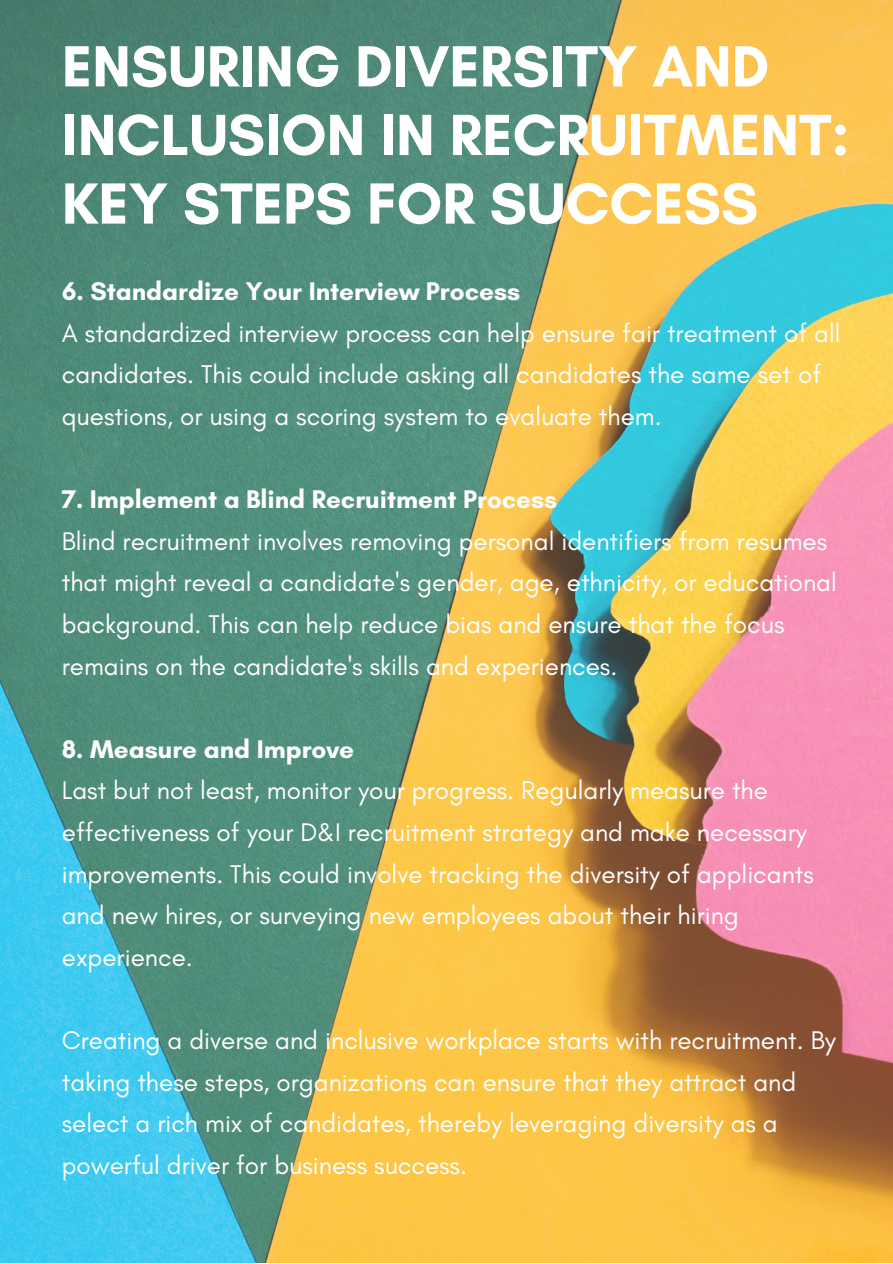
<style>
.page{position:relative;width:893px;height:1264px;background:#fff}
.page>*{position:absolute;margin:0;border:0;box-sizing:border-box;transform-origin:0 0}
.t1{font:700 59.1px/68.6px "Glacial Indifference";color:#fff}
.t2{font:25.95px/41.5px "Glacial Indifference";color:#fff}
.t3{font:700 25.95px "Glacial Indifference";color:#fff}
</style>
<div class="page">
<img style="left:0;top:0;width:892px;height:1262px">
<p class="t1" style="left:62px;top:31px;width:789px">ENSURING DIVERSITY AND<br>INCLUSION IN RECRUITMENT:<br>KEY STEPS FOR SUCCESS</p>
<p class="t3" style="left:62px;top:275px;width:460px">6. Standardize Your Interview Process</p>
<p class="t2" style="left:62px;top:312px;width:780px">A standardized interview process can help ensure fair treatment of all candidates. This could include asking all candidates the same set of questions, or using a scoring system to evaluate them.</p>
<p class="t3" style="left:62px;top:483px;width:497px">7. Implement a Blind Recruitment Process</p>
<p class="t2" style="left:62px;top:520px;width:776px">Blind recruitment involves removing personal identifiers from resumes that might reveal a candidate's gender, age, ethnicity, or educational background. This can help reduce bias and ensure that the focus remains on the candidate's skills and experiences.</p>
<p class="t3" style="left:62px;top:733px;width:294px">8. Measure and Improve</p>
<p class="t2" style="left:62px;top:769px;width:753px">Last but not least, monitor your progress. Regularly measure the effectiveness of your D&amp;I recruitment strategy and make necessary improvements. This could involve tracking the diversity of applicants and new hires, or surveying new employees about their hiring experience.</p>
<p class="t2" style="left:62px;top:1019px;width:775px">Creating a diverse and inclusive workplace starts with recruitment. By taking these steps, organizations can ensure that they attract and select a rich mix of candidates, thereby leveraging diversity as a powerful driver for business success.</p>
</div>
